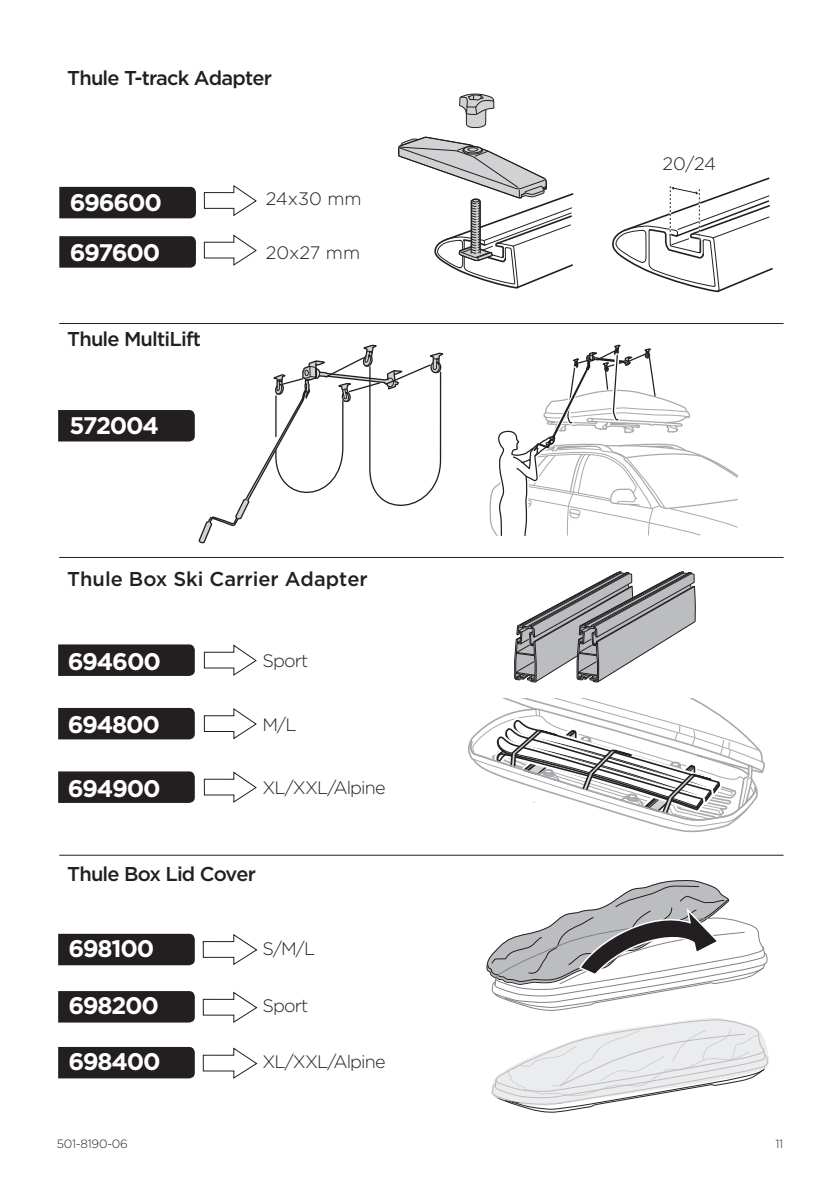
<style>
.page{position:relative;width:840px;height:1191px;background:#fff}
.page>*{position:absolute;margin:0;border:0;box-sizing:border-box;transform-origin:0 0}
.t1{font:700 24px "Thule";letter-spacing:-.05em;color:#fff}
.t2{font:500 20px "Thule";letter-spacing:-.04em;color:#231f20}
.t3{font:500 20px "Thule";color:#231f20}
.t4{font:300 18px "Thule";letter-spacing:-.05em;color:#231f20}
.t5{font:300 12px "Thule";letter-spacing:-.02em;color:#231f20}
</style>
<div class="page">
<div style="left:58px;top:933px;width:137px;height:32px;background:#231f20"></div>
<div style="left:58px;top:991px;width:137px;height:31px;background:#231f20"></div>
<div style="left:58px;top:1047px;width:137px;height:31px;background:#231f20"></div>
<svg style="left:58px;top:344px;width:386px;height:199px"></svg>
<svg style="left:489px;top:344px;width:250px;height:192px"></svg>
<svg style="left:58px;top:644px;width:137px;height:32px;background:#272324"></svg>
<svg style="left:203px;top:644px;width:54px;height:32px"></svg>
<svg style="left:203px;top:234px;width:54px;height:32px"></svg>
<svg style="left:203px;top:185px;width:54px;height:31px"></svg>
<div style="left:58px;top:708px;width:137px;height:31px;background:#231f20"></div>
<svg style="left:203px;top:708px;width:54px;height:32px"></svg>
<svg style="left:58px;top:771px;width:137px;height:32px;background:#272324"></svg>
<svg style="left:203px;top:771px;width:54px;height:32px"></svg>
<svg style="left:202px;top:934px;width:56px;height:31px"></svg>
<svg style="left:202px;top:991px;width:56px;height:32px"></svg>
<svg style="left:202px;top:1047px;width:56px;height:32px"></svg>
<svg style="left:486px;top:880px;width:283px;height:232px"></svg>
<svg style="left:468px;top:699px;width:296px;height:134px"></svg>
<svg style="left:514px;top:571px;width:182px;height:112px"></svg>
<hr style="left:59px;top:323px;width:723px;height:1px;background:#231f20">
<hr style="left:59px;top:557px;width:723px;height:1px;background:#231f20">
<hr style="left:59px;top:855px;width:723px;height:1px;background:#231f20">
<svg style="left:459px;top:93px;width:35px;height:36px"></svg>
<svg style="left:59px;top:236px;width:137px;height:32px;background:#272324"></svg>
<div style="left:59px;top:187px;width:137px;height:31px;background:#231f20"></div>
<svg style="left:612px;top:177px;width:161px;height:116px"></svg>
<svg style="left:398px;top:136px;width:176px;height:153px"></svg>
<p class="t2" style="left:67px;top:65px;width:206px">Thule T-track Adapter</p>
<p class="t1" style="left:70px;top:188px;width:94px">696600</p>
<p class="t1" style="left:70px;top:238px;width:92px">697600</p>
<p class="t2" style="left:67px;top:326px;width:135px">Thule MultiLift</p>
<p class="t1" style="left:70px;top:411px;width:91px">572004</p>
<p class="t4" style="left:266px;top:188px;width:97px">24x30 mm</p>
<p class="t4" style="left:266px;top:241px;width:96px">20x27 mm</p>
<p class="t3" style="left:67px;top:566px;width:302px">Thule Box Ski Carrier Adapter</p>
<p class="t1" style="left:68px;top:647px;width:95px">694600</p>
<p class="t4" style="left:262px;top:649px;width:47px">Sport</p>
<p class="t1" style="left:68px;top:710px;width:94px">694800</p>
<p class="t4" style="left:262px;top:713px;width:35px">M/L</p>
<p class="t1" style="left:68px;top:774px;width:94px">694900</p>
<p class="t4" style="left:262px;top:776px;width:124px">XL/XXL/Alpine</p>
<p class="t2" style="left:67px;top:860px;width:190px">Thule Box Lid Cover</p>
<p class="t1" style="left:68px;top:933px;width:87px">698100</p>
<p class="t1" style="left:68px;top:991px;width:92px">698200</p>
<p class="t1" style="left:68px;top:1047px;width:94px">698400</p>
<p class="t4" style="left:262px;top:937px;width:54px">S/M/L</p>
<p class="t4" style="left:262px;top:994px;width:47px">Sport</p>
<p class="t4" style="left:262px;top:1050px;width:124px">XL/XXL/Alpine</p>
<p class="t4" style="left:662px;top:153px;width:55px">20/24</p>
<p class="t5" style="left:57px;top:1135px;width:73px">501-8190-06</p>
<p class="t5" style="left:775px;top:1135px;width:9px">11</p>
</div>
